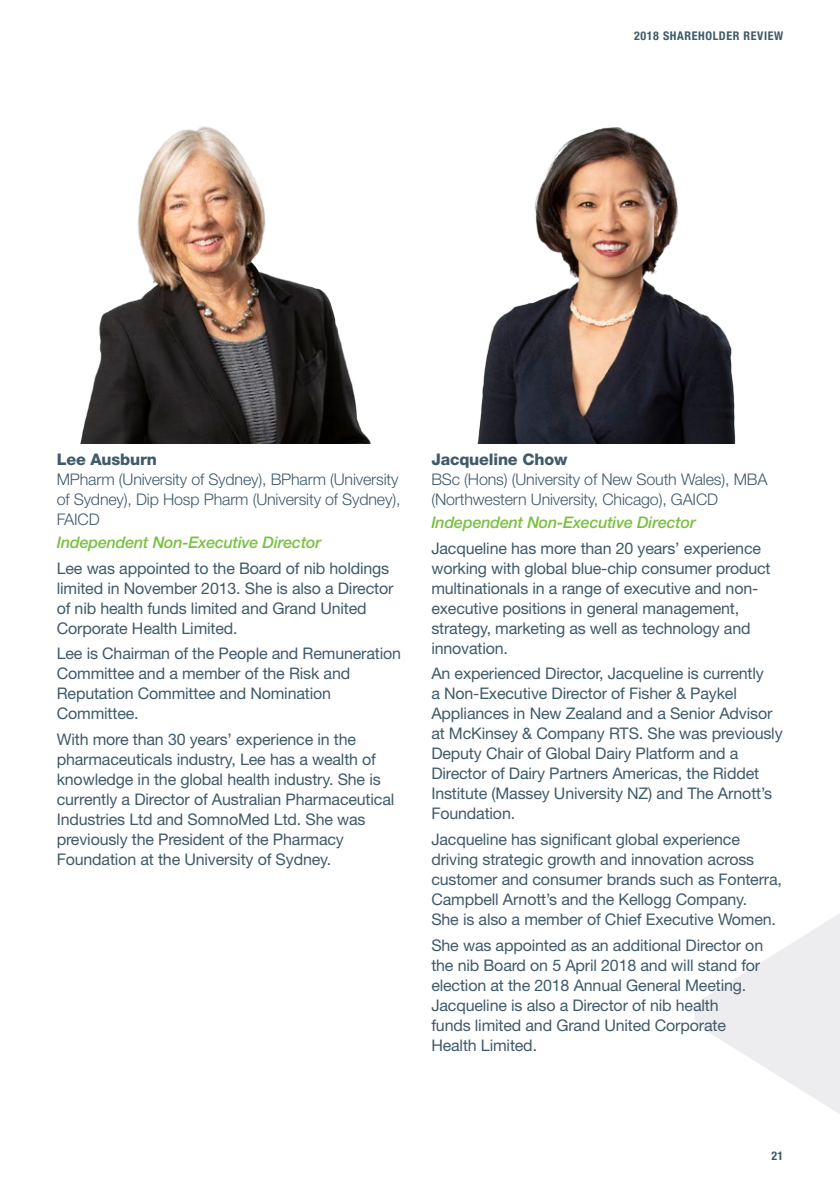
<style>
.page{position:relative;width:840px;height:1191px;background:#fff}
.page>*{position:absolute;margin:0;border:0;box-sizing:border-box;transform-origin:0 0}
.t1{font:16px/20px "Helvetica Neue LT Std";letter-spacing:-.01em;color:#3f5a69}
.t2{font:300 16px/20px "Helvetica Neue LT Std";letter-spacing:-.01em;color:#3f5a69}
.t3{font:italic 500 16px "Helvetica Neue LT Std";letter-spacing:-.01em;color:#7ac042}
.t4{font:800 16px "Helvetica Neue LT Std";letter-spacing:-.01em;color:#3f5a69}
.t5{font:700 condensed 12px "Helvetica Neue LT Std";letter-spacing:.05em;color:#3f5a69}
</style>
<div class="page">
<svg style="left:694px;top:914px;width:145px;height:199px"></svg>
<img style="left:477px;top:127px;width:259px;height:317px">
<img style="left:80px;top:126px;width:291px;height:318px">
<p class="t5" style="left:633px;top:28px;width:150px">2018 SHAREHOLDER REVIEW</p>
<p class="t4" style="left:57px;top:450px;width:102px">Lee Ausburn</p>
<p class="t2" style="left:57px;top:469px;width:345px">MPharm (University of Sydney), BPharm (University of Sydney), Dip Hosp Pharm (University of Sydney),<br>FAICD</p>
<p class="t3" style="left:57px;top:533px;width:266px">Independent Non-Executive Director</p>
<p class="t1" style="left:57px;top:558px;width:338px">Lee was appointed to the Board of nib holdings limited in November 2013. She is also a Director of nib health funds limited and Grand United Corporate Health Limited.</p>
<p class="t1" style="left:57px;top:643px;width:345px">Lee is Chairman of the People and Remuneration Committee and a member of the Risk and Reputation Committee and Nomination Committee.</p>
<p class="t1" style="left:57px;top:729px;width:339px">With more than 30 years’ experience in the pharmaceuticals industry, Lee has a wealth of knowledge in the global health industry. She is currently a Director of Australian Pharmaceutical Industries Ltd and SomnoMed Ltd. She was previously the President of the Pharmacy Foundation at the University of Sydney.</p>
<p class="t4" style="left:431px;top:450px;width:137px">Jacqueline Chow</p>
<p class="t2" style="left:431px;top:469px;width:337px">BSc (Hons) (University of New South Wales), MBA (Northwestern University, Chicago), GAICD</p>
<p class="t3" style="left:431px;top:513px;width:266px">Independent Non-Executive Director</p>
<p class="t1" style="left:431px;top:538px;width:340px">Jacqueline has more than 20 years’ experience working with global blue-chip consumer product multinationals in a range of executive and non&shy;executive positions in general management, strategy, marketing as well as technology and innovation.</p>
<p class="t1" style="left:431px;top:663px;width:352px">An experienced Director, Jacqueline is currently<br>a Non-Executive Director of Fisher &amp; Paykel Appliances in New Zealand and a Senior Advisor at McKinsey &amp; Company RTS. She was previously Deputy Chair of Global Dairy Platform and a Director of Dairy Partners Americas, the Riddet Institute (Massey University NZ) and The Arnott’s Foundation.</p>
<p class="t1" style="left:431px;top:829px;width:352px">Jacqueline has significant global experience driving strategic growth and innovation across customer and consumer brands such as Fonterra, Campbell Arnott’s and the Kellogg Company.<br>She is also a member of Chief Executive Women.</p>
<p class="t1" style="left:431px;top:935px;width:333px">She was appointed as an additional Director on the nib Board on 5 April 2018 and will stand for election at the 2018 Annual General Meeting.<br>Jacqueline is also a Director of nib health<br>funds limited and Grand United Corporate Health Limited.</p>
<p class="t5" style="left:771px;top:1148px;width:13px">21</p>
</div>
